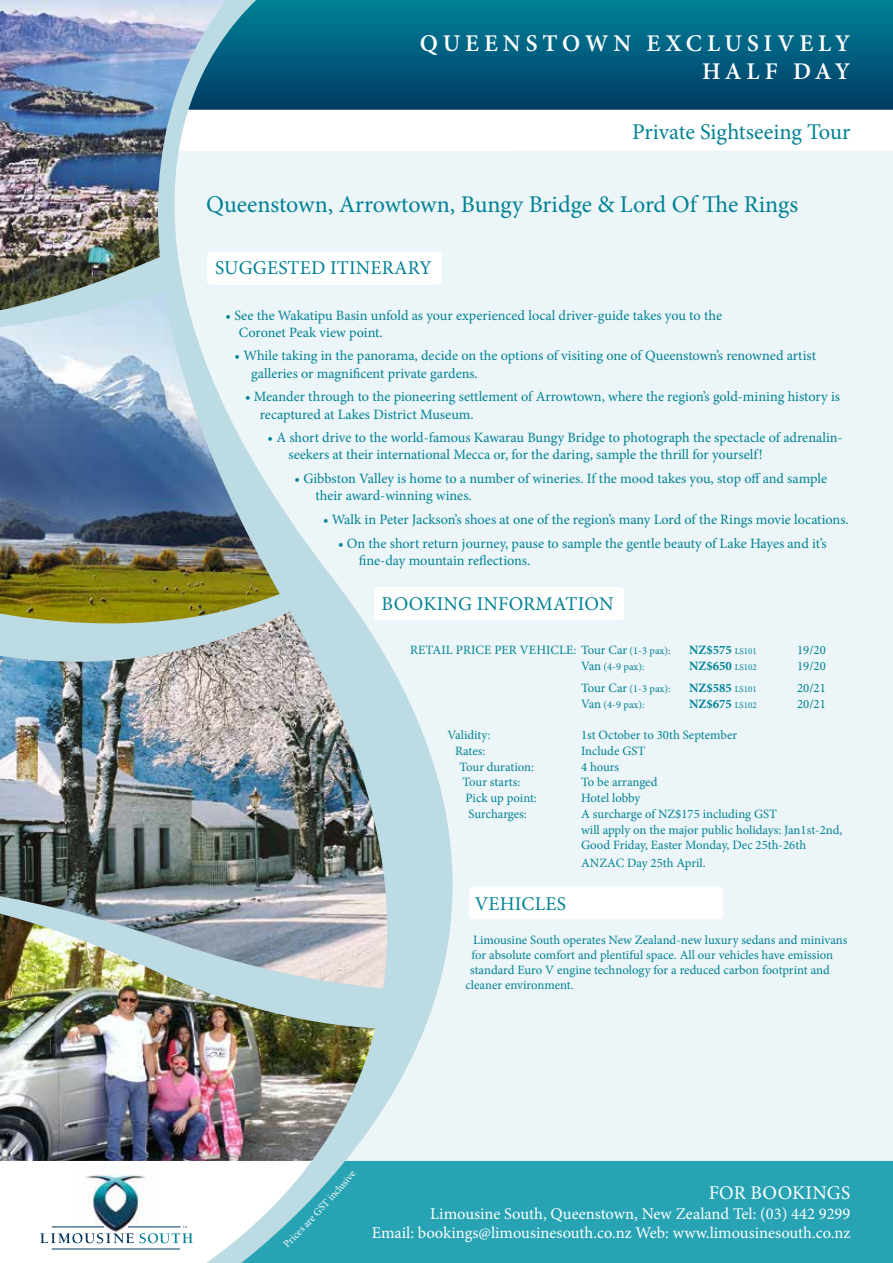
<style>
.page{position:relative;width:893px;height:1263px;background:#fff}
.page>*{position:absolute;margin:0;border:0;box-sizing:border-box;transform-origin:0 0}
.t1{font:24px "Minion Pro";color:#008295}
.t2{font:600 24px/27.8px "Minion Pro";letter-spacing:.21em;color:#fff;text-align:right}
.t3{font:22.5px "Minion Pro";color:#008295}
.t4{font:19.5px "Minion Pro";letter-spacing:.01em;color:#008295}
.t5{font:19.5px "Minion Pro";letter-spacing:.01em;color:#fff}
.t6{font:16.5px/19.5px "Minion Pro";color:#fff;text-align:right}
.t7{font:14.25px/17.2px "Minion Pro";color:#008295}
.t8{font:12.75px/15.8px "Minion Pro";color:#008295}
.t9{font:700 12.75px "Minion Pro";color:#008295}
.t10{font:10.5px "Minion Pro";color:#008295}
.t11{font:10.5px "Minion Pro";color:#fff}
.s1{font-size:10.5px}
.s2{font-weight:400;font-size:9px}
.s3{font-size:12.75px}
</style>
<div class="page">
<img style="left:0;top:0;width:8px;height:252px">
<div style="left:606px;top:151px;width:287px;height:1010px;background:#ecf5f7"></div>
<svg style="left:0;top:579px;width:8px;height:101px"></svg>
<svg style="left:606px;top:0;width:287px;height:110px;background:#005e7e"></svg>
<div style="left:374px;top:587px;width:250px;height:33px;background:#fff;border-radius:4px"></div>
<svg style="left:606px;top:887px;width:117px;height:32px"></svg>
<div style="left:606px;top:1161px;width:287px;height:102px;background:#27a3b4"></div>
<svg style="left:0;top:252px;width:8px;height:78px"></svg>
<img style="left:8px;top:0;width:598px;height:1263px">
<svg style="left:8px;top:1161px;width:327px;height:102px"></svg>
<svg style="left:346px;top:1171px;width:10px;height:10px"></svg>
<h1 class="t2" style="left:420px;top:30px;width:432px">QUEENSTOWN EXCLUSIVELY<br>HALF DAY</h1>
<h2 class="t3" style="left:632px;top:117px;width:220px">Private Sightseeing Tour</h2>
<h1 class="t1" style="left:206px;top:188px;width:593px">Queenstown, Arrowtown, Bungy Bridge &amp; Lord Of The Rings</h1>
<h3 class="t4" style="left:215px;top:255px;width:218px">SUGGESTED ITINERARY</h3>
<p class="t7" style="left:239px;top:306px;width:485px;text-indent:-13px">• See the Wakatipu Basin unfold as your experienced local driver-guide takes you to the<br>Coronet Peak view point.</p>
<p class="t7" style="left:251px;top:347px;width:566px;text-indent:-17px">• While taking in the panorama, decide on the options of visiting one of Queenstown’s renowned artist galleries or magnificent private gardens.</p>
<p class="t7" style="left:260px;top:388px;width:582px;text-indent:-15px">• Meander through to the pioneering settlement of Arrowtown, where the region’s gold-mining history is recaptured at Lakes District Museum.</p>
<p class="t7" style="left:288px;top:429px;width:556px;text-indent:-21px">• A short drive to the world-famous Kawarau Bungy Bridge to photograph the spectacle of adrenalin&shy;seekers at their international Mecca or, for the daring, sample the thrill for yourself!</p>
<p class="t7" style="left:315px;top:470px;width:513px;text-indent:-21px">• Gibbston Valley is home to a number of wineries. If the mood takes you, stop off and sample their award-winning wines.</p>
<p class="t7" style="left:323px;top:511px;width:527px">• Walk in Peter Jackson’s shoes at one of the region’s many Lord of the Rings movie locations.</p>
<p class="t7" style="left:359px;top:534px;width:469px;text-indent:-21px">• On the short return journey, pause to sample the gentle beauty of Lake Hayes and it’s fine-day mountain reflections.</p>
<h3 class="t4" style="left:382px;top:591px;width:233px">BOOKING INFORMATION</h3>
<p class="t8" style="left:410px;top:642px;width:262px">RETAIL PRICE PER VEHICLE: Tour Car <span class="s1">(1-3 pax):</span></p>
<p class="t9" style="left:689px;top:641px;width:69px">NZ$575 <span class="s2">LS101</span></p>
<p class="t8" style="left:797px;top:642px;width:30px">19/20</p>
<p class="t10" style="left:581px;top:659px;width:65px"><span class="s3">Van</span> (4-9 pax):</p>
<p class="t9" style="left:689px;top:657px;width:69px">NZ$650 <span class="s2">LS102</span></p>
<p class="t8" style="left:797px;top:658px;width:30px">19/20</p>
<p class="t10" style="left:581px;top:681px;width:91px"><span class="s3">Tour Car</span> (1-3 pax):</p>
<p class="t9" style="left:689px;top:679px;width:69px">NZ$585 <span class="s2">LS101</span></p>
<p class="t8" style="left:797px;top:680px;width:30px">20/21</p>
<p class="t10" style="left:581px;top:697px;width:65px"><span class="s3">Van</span> (4-9 pax):</p>
<p class="t9" style="left:689px;top:694px;width:69px">NZ$675 <span class="s2">LS102</span></p>
<p class="t8" style="left:797px;top:696px;width:30px">20/21</p>
<p class="t8" style="left:448px;top:727px;width:45px">Validity:</p>
<p class="t8" style="left:581px;top:727px;width:158px">1st October to 30th September</p>
<p class="t8" style="left:455px;top:743px;width:32px">Rates:</p>
<p class="t8" style="left:581px;top:743px;width:66px">Include GST</p>
<p class="t8" style="left:460px;top:759px;width:76px">Tour duration:</p>
<p class="t8" style="left:581px;top:759px;width:40px">4 hours</p>
<p class="t8" style="left:463px;top:774px;width:59px">Tour starts:</p>
<p class="t8" style="left:581px;top:774px;width:78px">To be arranged</p>
<p class="t8" style="left:466px;top:790px;width:73px">Pick up point:</p>
<p class="t8" style="left:581px;top:790px;width:61px">Hotel lobby</p>
<p class="t8" style="left:469px;top:806px;width:60px">Surcharges:</p>
<p class="t8" style="left:581px;top:806px;width:263px">A surcharge of NZ$175 including GST<br>will apply on the major public holidays: Jan1st-2nd,<br>Good Friday, Easter Monday, Dec 25th-26th</p>
<p class="t8" style="left:581px;top:855px;width:126px">ANZAC Day 25th April.</p>
<h3 class="t4" style="left:475px;top:890px;width:93px">VEHICLES</h3>
<p class="t8" style="left:473px;top:932px;width:376px">Limousine South operates New Zealand-new luxury sedans and minivans</p>
<p class="t8" style="left:472px;top:947px;width:363px">for absolute comfort and plentiful space. All our vehicles have emission</p>
<p class="t8" style="left:470px;top:962px;width:361px">standard Euro V engine technology for a reduced carbon footprint and</p>
<p class="t8" style="left:466px;top:977px;width:110px">cleaner environment.</p>
<p class="t11" style="left:333px;top:1185px;width:16px;rotate:-49deg">lusi</p>
<p class="t11" style="left:318px;top:1201px;width:23px;rotate:-48deg">T inc</p>
<p class="t11" style="left:303px;top:1217px;width:25px;rotate:-47deg">re GS</p>
<p class="t11" style="left:284px;top:1236px;width:28px;rotate:-46deg">rices a</p>
<h3 class="t5" style="left:709px;top:1180px;width:143px">FOR BOOKINGS</h3>
<p class="t6" style="left:372px;top:1204px;width:480px">Limousine South, Queenstown, New Zealand Tel: (03) 442 9299<br>Email: bookings@limousinesouth.co.nz Web: www.limousinesouth.co.nz</p>
</div>
